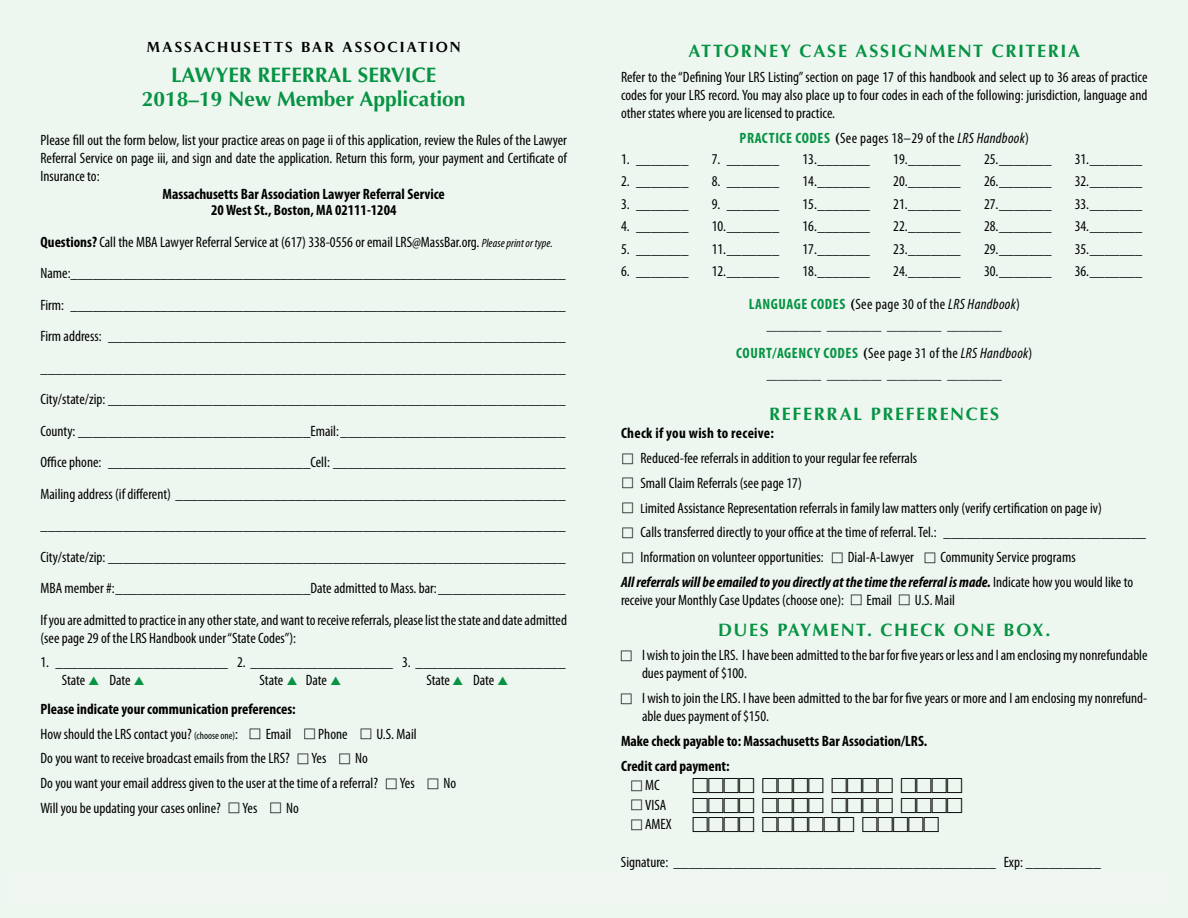
<style>
.page{position:relative;width:1188px;height:918px;background:#fff}
.page>*{position:absolute;margin:0;border:0;box-sizing:border-box;transform-origin:0 0}
.t1{font:700 21px/24px "Optima";color:#069343;text-align:center}
.t2{font:italic 21px "Times New Roman";color:#000}
.t3{font:700 18px "Optima";letter-spacing:.09em;color:#069343}
.t4{font:condensed 15px/22.5px "Myriad Pro";color:#000;text-align:justify}
.t5{font:700 condensed 15px/24.8px "Myriad Pro";color:#000}
.t6{font:italic 700 condensed 15px/24.8px "Myriad Pro";color:#000}
.t7{font:condensed 15px "Myriad Pro";letter-spacing:.02em;color:#000}
.t8{font:700 condensed 15px "Myriad Pro";letter-spacing:.04em;color:#069343}
.t9{font:700 condensed 15px "Myriad Pro";letter-spacing:.02em;color:#000}
.t10{font:600 13.5px "Pompei Std";letter-spacing:.145em;color:#000}
.s1{font-weight:700}
.s2{font-style:italic;font-size:12px}
.s3{color:#069343}
.s4{font-weight:400}
.s5{font-weight:400;font-size:10.5px}
.s6{font-weight:700;color:#069343}
.s7{font-family:"Optima";font-weight:700;font-stretch:normal}
.s8{font-style:italic}
.s9{font-family:"Optima";font-stretch:normal;color:#000}
.s10{font-weight:400;color:#000}
.s11{font-weight:400;font-style:italic;color:#000}
.s12{font-size:13.5px}
.s13{font-weight:400;font-style:normal}
</style>
<div class="page">
<div style="left:0;top:0;width:594px;height:918px;background:#eef6f0"></div>
<div style="left:594px;top:0;width:594px;height:918px;background:#eef6f0"></div>
<p class="t10" style="left:147px;top:38px;width:315px">MASSACHUSETTS BAR ASSOCIATION</p>
<h1 class="t1" style="left:142px;top:64px;width:325px">LAWYER REFERRAL SERVICE<br>2018–19 New Member Application</h1>
<p class="t4" style="left:40px;top:131px;width:528px;line-height:18px">Please fill out the form below, list your practice areas on page ii of this application, review the Rules of the Lawyer Referral Service on page iii, and sign and date the application. Return this form, your payment and Certificate of Insurance to:</p>
<p class="t5" style="left:163px;top:185px;width:284px;line-height:16.5px;text-align:center">Massachusetts Bar Association Lawyer Referral Service<br>20 West St., Boston, MA 02111-1204</p>
<p class="t4" style="left:40px;top:226px;width:528px;line-height:31.5px;text-align:left"><span class="s1">Questions?</span> Call the MBA Lawyer Referral Service at (617) 338-0556 or email LRS@MassBar.org. <span class="s2">Please print or type.<br></span>Name:__________________________________________________________________ Firm: __________________________________________________________________ Firm address: _____________________________________________________________ ______________________________________________________________________ City/state/zip: _____________________________________________________________ County: _______________________________Email:______________________________ Office phone: ___________________________Cell: _______________________________ Mailing address (if different) ____________________________________________________ ______________________________________________________________________ City/state/zip: _____________________________________________________________ MBA member #:__________________________Date admitted to Mass. bar:_________________ If you are admitted to practice in any other state, and want to receive referrals, please list the state and date admitted</p>
<p class="t4" style="left:40px;top:626px;width:257px">(see page 29 of the LRS Handbook under “State Codes”):</p>
<p class="t4" style="left:62px;top:653px;width:505px;line-height:18px;text-indent:-21px">1. _______________________ 2. ___________________ 3. ____________________<br>State <span class="s3">▲</span> Date <span class="s3">▲</span></p>
<p class="t4" style="left:260px;top:669px;width:83px">State <span class="s3">▲</span> Date <span class="s3">▲</span></p>
<p class="t4" style="left:426px;top:669px;width:83px">State <span class="s3">▲</span> Date <span class="s3">▲</span></p>
<p class="t5" style="left:40px;top:696px;width:257px">Please indicate your communication preferences:<br><span class="s4">How should the LRS contact you?</span> <span class="s5">(choose one)</span><span class="s4">:</span></p>
<p class="t4" style="left:266px;top:722px;width:27px">Email</p>
<p class="t4" style="left:318px;top:722px;width:31px">Phone</p>
<p class="t4" style="left:377px;top:722px;width:42px">U.S. Mail</p>
<p class="t4" style="left:40px;top:747px;width:251px">Do you want to receive broadcast emails from the LRS?</p>
<p class="t4" style="left:312px;top:747px;width:16px">Yes</p>
<p class="t4" style="left:40px;top:746px;width:339px;line-height:24.8px;text-indent:315px">No<br>Do you want your email address given to the user at the time of a referral?</p>
<p class="t4" style="left:400px;top:772px;width:16px">Yes</p>
<p class="t4" style="left:444px;top:772px;width:14px">No</p>
<p class="t4" style="left:40px;top:796px;width:182px">Will you be updating your cases online?</p>
<p class="t4" style="left:243px;top:796px;width:16px">Yes</p>
<p class="t4" style="left:286px;top:796px;width:14px">No</p>
<p class="t3" style="left:689px;top:40px;width:393px">ATTORNEY CASE ASSIGNMENT CRITERIA</p>
<p class="t4" style="left:621px;top:68px;width:528px;line-height:18px">Refer to the “Defining Your LRS Listing” section on page 17 of this handbook and select up to 36 areas of practice codes for your LRS record. You may also place up to four codes in each of the following: jurisdiction, language and other states where you are licensed to practice.</p>
<p class="t7" style="left:740px;top:129px;width:291px"><span class="s6">PRACTICE CODES</span> <span class="s7">(</span>See pages 18–29 of the <span class="s8">LRS Handbook</span>)</p>
<p class="t4" style="left:621px;top:147px;width:69px">1. _______</p>
<p class="t4" style="left:621px;top:170px;width:69px">2. _______</p>
<p class="t4" style="left:621px;top:192px;width:69px">3. _______</p>
<p class="t4" style="left:621px;top:215px;width:69px">4. _______</p>
<p class="t4" style="left:621px;top:237px;width:69px">5. _______</p>
<p class="t4" style="left:621px;top:260px;width:69px">6. _______</p>
<p class="t4" style="left:802px;top:147px;width:69px">13._______ 14._______ 15._______ 16._______ 17._______ 18._______</p>
<p class="t4" style="left:893px;top:147px;width:69px">19._______ 20._______ 21._______ 22._______ 23._______ 24._______</p>
<p class="t4" style="left:984px;top:147px;width:69px">25._______ 26._______ 27._______ 28._______ 29._______ 30._______</p>
<p class="t4" style="left:1075px;top:147px;width:69px">31._______ 32._______ 33._______ 34._______ 35._______ 36._______</p>
<p class="t7" style="left:749px;top:295px;width:273px"><span class="s6">LANGUAGE CODES</span> <span class="s7">(</span>See page 30 of the <span class="s8">LRS Handbook</span>)</p>
<h1 class="t2" style="left:767px;top:305px;width:236px">_____ _____ _____ _____</h1>
<p class="t8" style="left:736px;top:344px;width:298px">COURT/AGENCY CODES <span class="s9">(</span><span class="s10">See page 31 of the</span> <span class="s11">LRS Handbook</span><span class="s10">)</span></p>
<h1 class="t2" style="left:767px;top:355px;width:236px">_____ _____ _____ _____</h1>
<p class="t3" style="left:769px;top:404px;width:232px">REFERRAL PREFERENCES</p>
<p class="t9" style="left:621px;top:424px;width:155px">Check if you wish to receive:</p>
<p class="t4" style="left:640px;top:446px;width:507px;line-height:24.8px;text-align:left">Reduced-fee referrals in addition to your regular fee referrals<br>Small Claim Referrals (see page 17)<br><span class="s12">L</span>imited Assistance Representation referrals in family law matters only (verify certification on page iv)<br>Calls transferred directly to your office at the time of referral. Tel.: ___________________________ Information on volunteer opportunities:</p>
<p class="t4" style="left:712px;top:147px;width:69px">7. _______</p>
<p class="t4" style="left:712px;top:170px;width:69px">8. _______</p>
<p class="t4" style="left:712px;top:192px;width:69px">9. _______ 10._______ 11._______ 12._______</p>
<p class="t4" style="left:848px;top:546px;width:67px">Dial-A-Lawyer</p>
<p class="t6" style="left:621px;top:544px;width:514px;text-indent:319px"><span class="s13">Community Service programs<br></span>All referrals will be emailed to you directly at the time the referral is made. <span class="s13">Indicate how you would like to</span></p>
<p class="t4" style="left:621px;top:589px;width:225px">receive your Monthly Case Updates (choose one):</p>
<p class="t4" style="left:866px;top:589px;width:27px">Email</p>
<p class="t4" style="left:915px;top:589px;width:42px">U.S. Mail</p>
<p class="t3" style="left:718px;top:619px;width:334px">DUES PAYMENT. CHECK ONE BOX.</p>
<p class="t4" style="left:642px;top:646px;width:507px;line-height:18px">I wish to join the LRS. I have been admitted to the bar for five years or less and I am enclosing my nonrefundable dues payment of $100.</p>
<p class="t4" style="left:642px;top:689px;width:507px;line-height:18px">I wish to join the LRS. I have been admitted to the bar for five years or more and I am enclosing my nonrefund&shy;able dues payment of $150.</p>
<p class="t5" style="left:621px;top:728px;width:308px">Make check payable to: Massachusetts Bar Association/LRS.<br>Credit card payment:</p>
<p class="t4" style="left:645px;top:775px;width:28px;line-height:19.5px;text-align:left">MC<br>VISA<br>AMEX</p>
<p class="t4" style="left:621px;top:851px;width:482px">Signature: ___________________________________________ Exp: __________</p>
</div>
